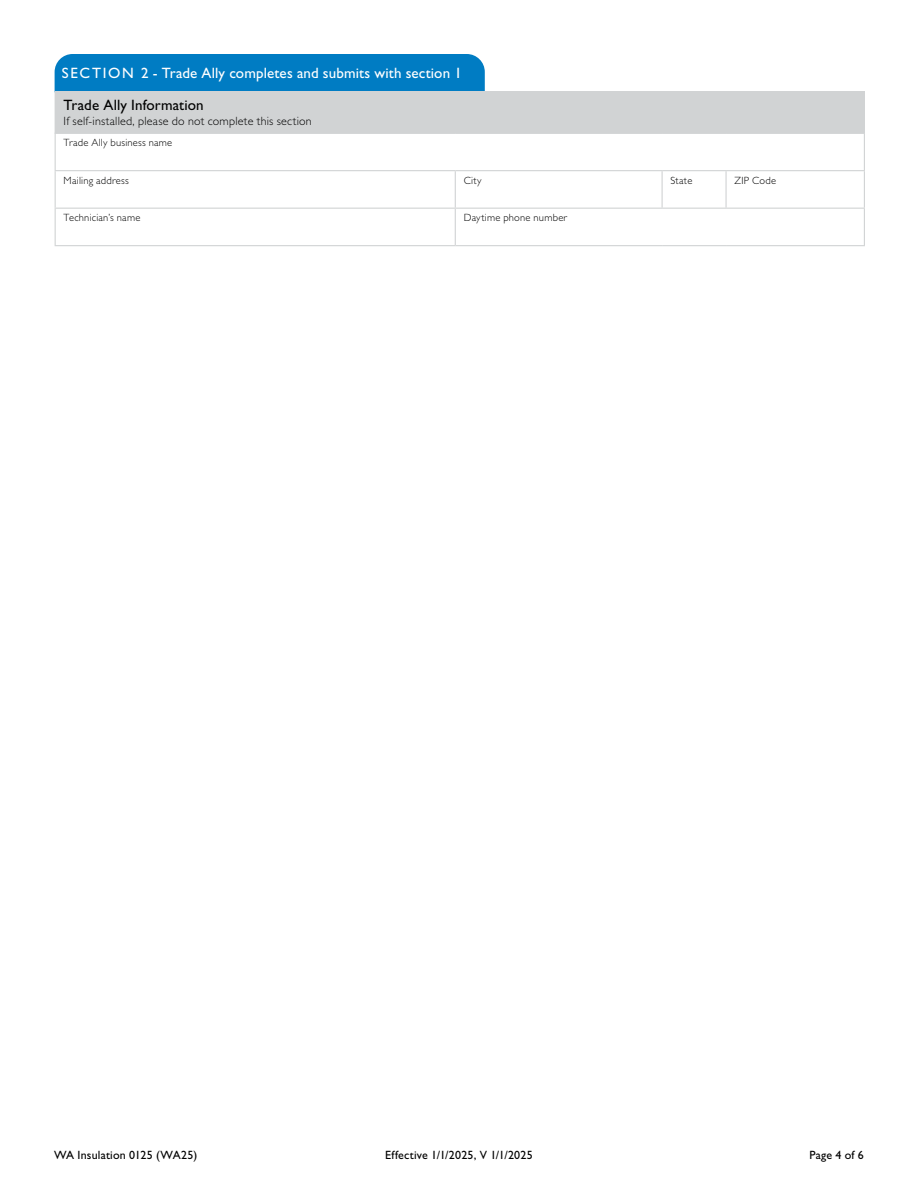
<style>
.page{position:relative;width:918px;height:1188px;background:#fff}
.page>*{position:absolute;margin:0;border:0;box-sizing:border-box;transform-origin:0 0}
.t1{font:15px "Gill Sans Std";letter-spacing:.01em;color:#fff}
.t2{font:15px "Gill Sans Std";letter-spacing:.01em;color:#000}
.t3{font:12px "Gill Sans Std";letter-spacing:.02em;color:#000}
.t4{font:300 12px "Gill Sans Std";letter-spacing:.02em;color:#000}
.t5{font:300 10.5px "Gill Sans Std";letter-spacing:.025em;color:#000}
</style>
<div class="page">
<hr style="left:55px;top:134px;width:1px;height:36px;background:#d1d3d4">
<hr style="left:864px;top:134px;width:1px;height:36px;background:#d1d3d4">
<hr style="left:55px;top:170px;width:400px;height:1px;background:#d1d3d4">
<hr style="left:55px;top:171px;width:1px;height:37px;background:#d1d3d4">
<hr style="left:455px;top:170px;width:207px;height:1px;background:#d1d3d4">
<hr style="left:455px;top:171px;width:1px;height:37px;background:#d1d3d4">
<hr style="left:662px;top:170px;width:64px;height:1px;background:#d1d3d4">
<hr style="left:662px;top:171px;width:1px;height:37px;background:#d1d3d4">
<hr style="left:726px;top:170px;width:139px;height:1px;background:#d1d3d4">
<hr style="left:725px;top:171px;width:2px;height:37px;background:#d1d3d4">
<hr style="left:864px;top:171px;width:1px;height:37px;background:#d1d3d4">
<hr style="left:55px;top:208px;width:400px;height:1px;background:#d1d3d4">
<hr style="left:55px;top:209px;width:1px;height:36px;background:#d1d3d4">
<hr style="left:455px;top:208px;width:207px;height:1px;background:#d1d3d4">
<hr style="left:455px;top:209px;width:1px;height:36px;background:#d1d3d4">
<hr style="left:662px;top:208px;width:64px;height:1px;background:#d1d3d4">
<hr style="left:726px;top:208px;width:139px;height:1px;background:#d1d3d4">
<hr style="left:864px;top:209px;width:1px;height:36px;background:#d1d3d4">
<hr style="left:55px;top:245px;width:400px;height:1px;background:#d1d3d4">
<hr style="left:455px;top:245px;width:207px;height:1px;background:#d1d3d4">
<hr style="left:662px;top:245px;width:64px;height:1px;background:#d1d3d4">
<hr style="left:726px;top:245px;width:139px;height:1px;background:#d1d3d4">
<div style="left:55px;top:54px;width:430px;height:37px;background:#007cc3"></div>
<div style="left:55px;top:92px;width:809px;height:41px;background:#d1d3d4"></div>
<hr style="left:55px;top:91px;width:810px;height:1px;background:#d1d3d4">
<hr style="left:864px;top:92px;width:1px;height:41px;background:#d1d3d4">
<hr style="left:55px;top:133px;width:810px;height:1px;background:#d1d3d4">
<h1 class="t1" style="left:62px;top:64px;width:402px">SECTION 2 - Trade Ally completes and submits with section 1</h1>
<h1 class="t2" style="left:64px;top:96px;width:142px">Trade Ally Information</h1>
<p class="t4" style="left:64px;top:114px;width:250px">If self-installed, please do not complete this section</p>
<p class="t5" style="left:64px;top:137px;width:110px">Trade Ally business name</p>
<p class="t5" style="left:64px;top:174px;width:67px">Mailing address</p>
<p class="t5" style="left:464px;top:174px;width:19px">City</p>
<p class="t5" style="left:671px;top:174px;width:23px">State</p>
<p class="t5" style="left:735px;top:174px;width:43px">ZIP Code</p>
<p class="t5" style="left:64px;top:212px;width:78px">Technician’s name</p>
<p class="t5" style="left:464px;top:212px;width:105px">Daytime phone number</p>
<p class="t3" style="left:54px;top:1148px;width:145px">WA Insulation 0125 (WA25)</p>
<p class="t3" style="left:385px;top:1148px;width:149px">Effective 1/1/2025, V 1/1/2025</p>
<p class="t3" style="left:809px;top:1148px;width:56px">Page 4 of 6</p>
</div>
